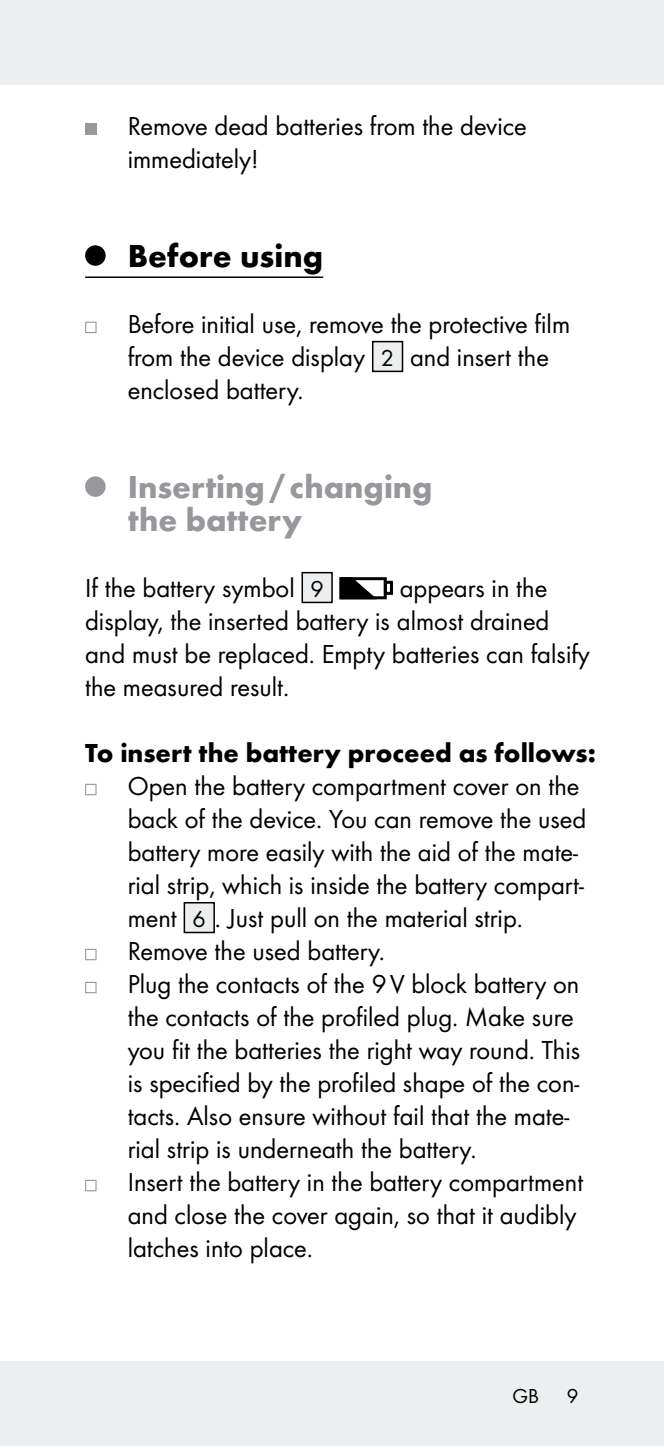
<style>
.page{position:relative;width:664px;height:1446px;background:#fff}
.page>*{position:absolute;margin:0;border:0;box-sizing:border-box;transform-origin:0 0}
.t1{font:700 33px/33px "Futura";color:#97979c}
.t2{font:700 33px "Futura";color:#000}
.t3{font:27px/33px "Futura Boo";color:#000}
.t4{font:700 27px "Futura";color:#000}
.t5{font:21px "Futura Boo";color:#000}
.s1{font-size:24px}
</style>
<div class="page">
<div style="left:0;top:1361px;width:663px;height:85px;background:#eceeef"></div>
<div style="left:0;top:0;width:663px;height:85px;background:#eceeef"></div>
<hr style="left:85px;top:276px;width:238px;height:2px;background:#000">
<div style="left:85px;top:124px;width:11px;height:11px;background:#97979c"></div>
<div style="left:85px;top:245px;width:21px;height:21px;background:#000;border-radius:50%"></div>
<svg style="left:85px;top:322px;width:11px;height:11px"></svg>
<div style="left:372px;top:342px;width:30px;height:29px;background:#eceeef"></div>
<div style="left:372px;top:341px;width:31px;height:31px;border:2px solid #000"></div>
<div style="left:85px;top:476px;width:21px;height:21px;background:#97979c;border-radius:50%"></div>
<div style="left:302px;top:573px;width:30px;height:29px;background:#eceeef"></div>
<div style="left:301px;top:572px;width:31px;height:31px;border:2px solid #000"></div>
<div style="left:383px;top:581px;width:10px;height:14px;border:3px solid #000"></div>
<svg style="left:339px;top:577px;width:49px;height:23px"></svg>
<svg style="left:85px;top:784px;width:11px;height:11px"></svg>
<div style="left:184px;top:903px;width:30px;height:29px;background:#eceeef"></div>
<div style="left:183px;top:902px;width:32px;height:31px;border:2px solid #000"></div>
<svg style="left:85px;top:949px;width:11px;height:11px"></svg>
<svg style="left:85px;top:982px;width:11px;height:11px"></svg>
<svg style="left:85px;top:1180px;width:11px;height:11px"></svg>
<p class="t3" style="left:128px;top:109px;width:400px">Remove dead batteries from the device immediately!</p>
<p class="t2" style="left:128px;top:236px;width:197px">Before using</p>
<p class="t3" style="left:128px;top:307px;width:444px">Before initial use, remove the protective film from the device display <span class="s1">2</span> and insert the enclosed battery.</p>
<p class="t1" style="left:128px;top:470px;width:306px">Inserting/ changing the battery</p>
<p class="t3" style="left:85px;top:571px;width:240px">If the battery symbol <span class="s1">9</span></p>
<p class="t3" style="left:85px;top:571px;width:506px;text-indent:314px">appears in the display, the inserted battery is almost drained and must be replaced. Empty batteries can falsify the measured result.</p>
<p class="t4" style="left:85px;top:736px;width:512px">To insert the battery proceed as follows:</p>
<p class="t3" style="left:128px;top:769px;width:460px">Open the battery compartment cover on the back of the device. You can remove the used battery more easily with the aid of the mate&shy;rial strip, which is inside the battery compart&shy;ment <span class="s1">6</span> . Just pull on the material strip.<br>Remove the used battery.<br>Plug the contacts of the 9V block battery on the contacts of the profiled plug. Make sure you fit the batteries the right way round. This is specified by the profiled shape of the con&shy;tacts. Also ensure without fail that the mate&shy;rial strip is underneath the battery.<br>Insert the battery in the battery compartment and close the cover again, so that it audibly latches into place.</p>
<p class="t5" style="left:512px;top:1383px;width:28px">GB</p>
<p class="t5" style="left:566px;top:1383px;width:13px">9</p>
</div>
